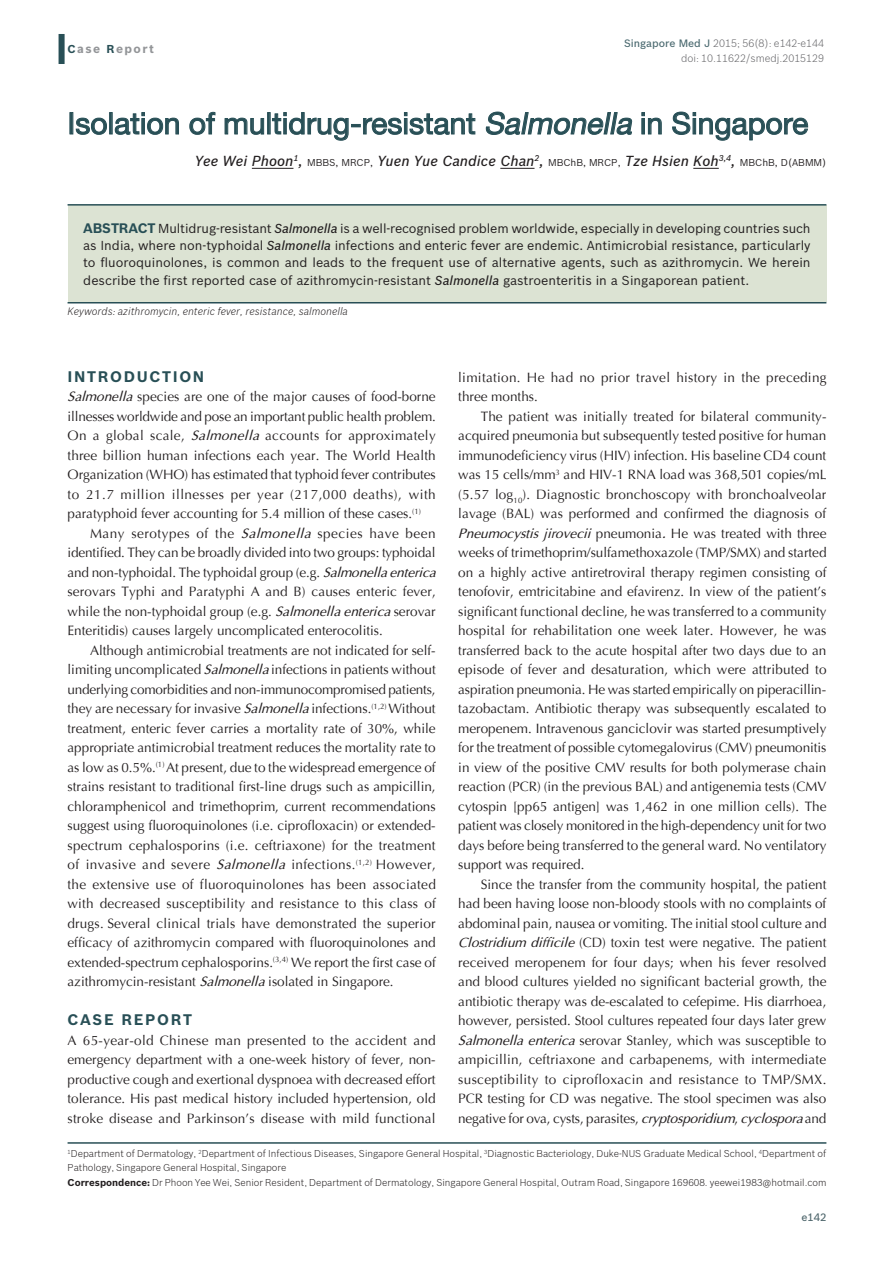
<style>
.page{position:relative;width:894px;height:1263px;background:#fff}
.page>*{position:absolute;margin:0;border:0;box-sizing:border-box;transform-origin:0 0}
.AT{font:30px "Helvetica Neue";color:#284f56}
.t1{font:700 15px "Bosch Sans";letter-spacing:.11em;color:#284f56}
.AU{font:italic 500 14.25px "Bosch Sans";color:#231f20}
.TX{font:13.5px/19.5px "Optima";color:#231f20;text-align:justify}
.TXFL{font:13.5px/19.5px "Optima";letter-spacing:.015em;color:#231f20;text-align:justify}
.ABS{font:12.75px/17.2px "Bosch Sans";color:#231f20;text-align:justify}
.AH{font:700 12px "Bosch Sans";letter-spacing:.12em;color:#939598}
.DOI{font:300 10.5px/15px "Bosch Sans";color:#636366;text-align:right}
.KWD{font:italic 300 10.5px "Bosch Sans";color:#231f20}
.FOLIO{font:500 10.5px "Bosch Sans";color:#4f676d}
.AFF{font:300 9.75px/13.5px "Bosch Sans";color:#231f20}
.ADD{font:300 9.75px "Bosch Sans";color:#231f20}
.s1{font-size:11.25px;color:#284f56}
.s2{font-weight:500;color:#4b6a70}
.s3{font-style:italic}
.s4{font-weight:400;font-style:normal;font-size:9.75px}
.s5{font-weight:700;font-size:13.5px;color:#284f56}
.s6{font-weight:500;font-style:italic}
.s7{font-weight:700}
</style>
<div class="page">
<div style="left:58px;top:34px;width:7px;height:30px;background:#284f56"></div>
<hr style="left:68px;top:1142px;width:758px;height:1px;background:#284f56">
<hr style="left:252px;top:168px;width:41px;height:1px;background:#231f20">
<hr style="left:500px;top:168px;width:34px;height:1px;background:#231f20">
<svg style="left:693px;top:168px;width:25px;height:1px"></svg>
<svg style="left:75px;top:117px;width:32px;height:18px"></svg>
<div style="left:109px;top:112px;width:3px;height:22px;border:1px solid #284f56"></div>
<svg style="left:114px;top:112px;width:65px;height:23px"></svg>
<svg style="left:189px;top:112px;width:26px;height:23px"></svg>
<svg style="left:224px;top:117px;width:40px;height:18px"></svg>
<div style="left:267px;top:112px;width:3px;height:22px;border:1px solid #284f56"></div>
<svg style="left:272px;top:112px;width:203px;height:29px"></svg>
<svg style="left:485px;top:111px;width:147px;height:24px"></svg>
<svg style="left:641px;top:112px;width:21px;height:23px"></svg>
<svg style="left:672px;top:111px;width:136px;height:30px"></svg>
<div style="left:68px;top:205px;width:758px;height:97px;background:#dce3d3"></div>
<hr style="left:68px;top:204px;width:758px;height:2px;background:#284f56">
<hr style="left:68px;top:302px;width:758px;height:1px;background:#284f56">
<p class="AH" style="left:68px;top:42px;width:88px"><span class="s1">C</span>ase <span class="s1">R</span>eport</p>
<p class="DOI" style="left:624px;top:35px;width:201px"><span class="s2">Singapore Med J</span> 2015; 56(8): e142-e144 doi: 10.11622/smedj.2015129</p>
<p class="AT" style="left:68px;top:105px;width:742px">Isolation of multidrug-resistant <span class="s3">Salmonella</span> in Singapore</p>
<p class="AU" style="left:195px;top:152px;width:633px">Yee Wei Phoon<sup>1</sup>, <span class="s4">MBBS, MRCP,</span> Yuen Yue Candice Chan<sup>2</sup>, <span class="s4">MBChB, MRCP,</span> Tze Hsien Koh<sup>3,4</sup>, <span class="s4">MBChB, D(ABMM)</span></p>
<p class="ABS" style="left:83px;top:220px;width:728px"><span class="s5">ABSTRACT</span> Multidrug-resistant <span class="s6">Salmonella</span> is a well-recognised problem worldwide, especially in developing countries such as India, where non-typhoidal <span class="s6">Salmonella</span> infections and enteric fever are endemic. Antimicrobial resistance, particularly to fluoroquinolones, is common and leads to the frequent use of alternative agents, such as azithromycin. We herein describe the first reported case of azithromycin-resistant <span class="s6">Salmonella</span> gastroenteritis in a Singaporean patient.</p>
<p class="KWD" style="left:68px;top:305px;width:282px">Keywords: azithromycin, enteric fever, resistance, salmonella</p>
<h1 class="t1" style="left:68px;top:367px;width:138px">INTRODUCTION</h1>
<p class="TXFL" style="left:68px;top:387px;width:369px"><span class="s3">Salmonella</span> species are one of the major causes of food-borne illnesses worldwide and pose an important public health problem.<br>On a global scale, <span class="s3">Salmonella</span> accounts for approximately three billion human infections each year. The World Health Organization (WHO) has estimated that typhoid fever contributes to 21.7 million illnesses per year (217,000 deaths), with paratyphoid fever accounting for 5.4 million of these cases.<sup>(1)</sup></p>
<p class="TX" style="left:68px;top:523px;width:369px;text-indent:22px">Many serotypes of the <span class="s3">Salmonella</span> species have been identified. They can be broadly divided into two groups: typhoidal and non-typhoidal. The typhoidal group (e.g. <span class="s3">Salmonella enterica </span>serovars Typhi and Paratyphi A and B) causes enteric fever, while the non-typhoidal group (e.g. <span class="s3">Salmonella enterica</span> serovar Enteritidis) causes largely uncomplicated enterocolitis.</p>
<p class="TX" style="left:68px;top:640px;width:369px;text-indent:22px">Although antimicrobial treatments are not indicated for self&shy;limiting uncomplicated <span class="s3">Salmonella</span> infections in patients without underlying comorbidities and non-immunocompromised patients, they are necessary for invasive <span class="s3">Salmonella</span> infections.<sup>(1,2)</sup> Without treatment, enteric fever carries a mortality rate of 30%, while appropriate antimicrobial treatment reduces the mortality rate to as low as 0.5%.<sup>(1)</sup> At present, due to the widespread emergence of strains resistant to traditional first-line drugs such as ampicillin, chloramphenicol and trimethoprim, current recommendations suggest using fluoroquinolones (i.e. ciprofloxacin) or extended&shy;spectrum cephalosporins (i.e. ceftriaxone) for the treatment of invasive and severe <span class="s3">Salmonella</span> infections.<sup>(1,2)</sup> However, the extensive use of fluoroquinolones has been associated with decreased susceptibility and resistance to this class of drugs. Several clinical trials have demonstrated the superior efficacy of azithromycin compared with fluoroquinolones and extended-spectrum cephalosporins.<sup>(3,4)</sup> We report the first case of azithromycin-resistant <span class="s3">Salmonella</span> isolated in Singapore.</p>
<h1 class="t1" style="left:68px;top:1010px;width:126px">CASE REPORT</h1>
<p class="TXFL" style="left:68px;top:1030px;width:369px">A 65-year-old Chinese man presented to the accident and emergency department with a one-week history of fever, non&shy;productive cough and exertional dyspnoea with decreased effort tolerance. His past medical history included hypertension, old stroke disease and Parkinson’s disease with mild functional</p>
<p class="TXFL" style="left:458px;top:367px;width:370px">limitation. He had no prior travel history in the preceding three months.</p>
<p class="TX" style="left:458px;top:406px;width:369px;text-indent:22px">The patient was initially treated for bilateral community&shy;acquired pneumonia but subsequently tested positive for human immunodeficiency virus (HIV) infection. His baseline CD4 count was 15 cells/mm<sup>3</sup> and HIV-1 RNA load was 368,501 copies/mL (5.57 log<sub>10</sub>). Diagnostic bronchoscopy with bronchoalveolar lavage (BAL) was performed and confirmed the diagnosis of <span class="s3">Pneumocystis jirovecii</span> pneumonia<span class="s3">.</span> He was treated with three weeks of trimethoprim/sulfamethoxazole (TMP/SMX) and started on a highly active antiretroviral therapy regimen consisting of tenofovir, emtricitabine and efavirenz. In view of the patient’s significant functional decline, he was transferred to a community hospital for rehabilitation one week later. However, he was transferred back to the acute hospital after two days due to an episode of fever and desaturation, which were attributed to aspiration pneumonia. He was started empirically on piperacillin&shy;tazobactam. Antibiotic therapy was subsequently escalated to meropenem. Intravenous ganciclovir was started presumptively for the treatment of possible cytomegalovirus (CMV) pneumonitis in view of the positive CMV results for both polymerase chain reaction (PCR) (in the previous BAL) and antigenemia tests (CMV cytospin [pp65 antigen] was 1,462 in one million cells). The patient was closely monitored in the high-dependency unit for two days before being transferred to the general ward. No ventilatory support was required.</p>
<p class="TX" style="left:458px;top:874px;width:369px;text-indent:22px">Since the transfer from the community hospital, the patient had been having loose non-bloody stools with no complaints of abdominal pain, nausea or vomiting. The initial stool culture and <span class="s3">Clostridium difficile</span> (CD) toxin test were negative. The patient received meropenem for four days; when his fever resolved and blood cultures yielded no significant bacterial growth, the antibiotic therapy was de-escalated to cefepime. His diarrhoea, however, persisted. Stool cultures repeated four days later grew <span class="s3">Salmonella enterica</span> serovar Stanley, which was susceptible to ampicillin, ceftriaxone and carbapenems, with intermediate susceptibility to ciprofloxacin and resistance to TMP/SMX.<br>PCR testing for CD was negative. The stool specimen was also negative for ova, cysts, parasites, <span class="s3">cryptosporidium</span>, <span class="s3">cyclospora</span> and</p>
<p class="AFF" style="left:68px;top:1146px;width:760px"><sup>1</sup>Department of Dermatology, <sup>2</sup>Department of Infectious Diseases, Singapore General Hospital, <sup>3</sup>Diagnostic Bacteriology, Duke-NUS Graduate Medical School, <sup>4</sup>Department of<br>Pathology, Singapore General Hospital, Singapore</p>
<p class="ADD" style="left:68px;top:1177px;width:760px"><span class="s7">Correspondence:</span> Dr Phoon Yee Wei, Senior Resident, Department of Dermatology, Singapore General Hospital, Outram Road, Singapore 169608. yeewei1983@hotmail.com</p>
<p class="FOLIO" style="left:801px;top:1211px;width:26px">e142</p>
</div>
